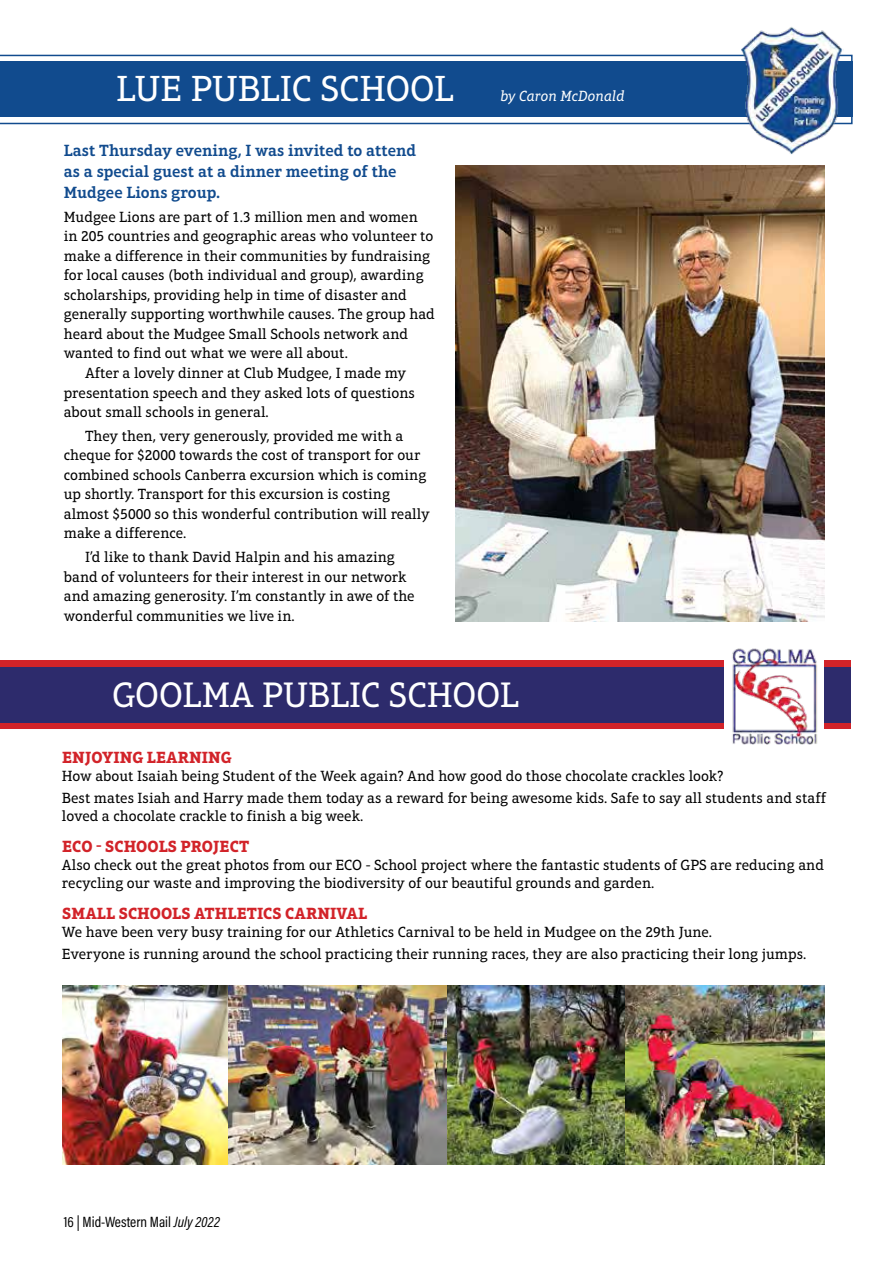
<style>
.page{position:relative;width:893px;height:1263px;background:#fff}
.page>*{position:absolute;margin:0;border:0;box-sizing:border-box;transform-origin:0 0}
.t1{font:36.9px "Aptifer Slab LT Pro";color:#fff}
.t2{font:36px "Aptifer Slab LT Pro";color:#fff}
.t3{font:600 16.5px/21px "Aptifer Slab LT Pro";color:#114b8e}
.t4{font:700 16.5px "Aptifer Slab LT Pro";letter-spacing:.005em;color:#d22329}
.t5{font:15px/19.5px "Aptifer Slab LT Pro";color:#000}
.t6{font:15px "Acumin Variable Concept";color:#000}
.t7{font:italic 15px "Aptifer Slab LT Pro";letter-spacing:.005em;color:#fff}
</style>
<div class="page">
<svg style="left:0;top:55px;width:853px;height:69px"></svg>
<div style="left:0;top:62px;width:853px;height:55px;background:#114b8e"></div>
<img style="left:741px;top:27px;width:102px;height:127px">
<div style="left:0;top:661px;width:850px;height:68px;background:#d22329"></div>
<div style="left:0;top:667px;width:850px;height:55px;background:#2d2b6c"></div>
<img style="left:724px;top:648px;width:100px;height:97px">
<img style="left:455px;top:166px;width:370px;height:455px">
<img style="left:63px;top:986px;width:762px;height:178px">
<h1 class="t1" style="left:116px;top:68px;width:339px">LUE PUBLIC SCHOOL</h1>
<p class="t3" style="left:64px;top:140px;width:354px">Last Thursday evening, I was invited to attend as a special guest at a dinner meeting of the<br>Mudgee Lions group.</p>
<p class="t5" style="left:64px;top:207px;width:356px">Mudgee Lions are part of 1.3 million men and women</p>
<p class="t5" style="left:64px;top:227px;width:371px">in 205 countries and geographic areas who volunteer to</p>
<p class="t5" style="left:64px;top:246px;width:368px">make a difference in their communities by fundraising</p>
<p class="t5" style="left:64px;top:266px;width:362px">for local causes (both individual and group), awarding</p>
<p class="t5" style="left:64px;top:285px;width:345px">scholarships, providing help in time of disaster and</p>
<p class="t5" style="left:64px;top:305px;width:373px">generally supporting worthwhile causes. The group had</p>
<p class="t5" style="left:64px;top:324px;width:346px">heard about the Mudgee Small Schools network and</p>
<p class="t5" style="left:64px;top:344px;width:286px">wanted to find out what we were all about.</p>
<p class="t5" style="left:85px;top:363px;width:323px">After a lovely dinner at Club Mudgee, I made my</p>
<p class="t5" style="left:64px;top:383px;width:353px">presentation speech and they asked lots of questions</p>
<p class="t5" style="left:64px;top:402px;width:206px">about small schools in general.</p>
<p class="t5" style="left:64px;top:426px;width:367px;text-indent:21px">They then, very generously, provided me with a cheque for $2000 towards the cost of transport for our combined schools Canberra excursion which is coming up shortly. Transport for this excursion is costing almost $5000 so this wonderful contribution will really make a difference.</p>
<p class="t5" style="left:64px;top:547px;width:352px;text-indent:21px">I’d like to thank David Halpin and his amazing band of volunteers for their interest in our network and amazing generosity. I’m constantly in awe of the wonderful communities we live in.</p>
<p class="t7" style="left:500px;top:87px;width:126px">by Caron McDonald</p>
<h2 class="t2" style="left:112px;top:674px;width:408px">GOOLMA PUBLIC SCHOOL</h2>
<p class="t4" style="left:62px;top:747px;width:171px">ENJOYING LEARNING</p>
<p class="t5" style="left:62px;top:765px;width:765px;line-height:22.2px">How about Isaiah being Student of the Week again? And how good do those chocolate crackles look?<br>Best mates Isiah and Harry made them today as a reward for being awesome kids. Safe to say all students and staff</p>
<p class="t5" style="left:62px;top:806px;width:303px">loved a chocolate crackle to finish a big week.</p>
<p class="t4" style="left:62px;top:836px;width:189px">ECO - SCHOOLS PROJECT</p>
<p class="t5" style="left:62px;top:856px;width:763px;line-height:18px">Also check out the great photos from our ECO - School project where the fantastic students of GPS are reducing and recycling our waste and improving the biodiversity of our beautiful grounds and garden.</p>
<p class="t4" style="left:62px;top:903px;width:306px">SMALL SCHOOLS ATHLETICS CARNIVAL</p>
<p class="t5" style="left:62px;top:920px;width:746px;line-height:22.2px">We have been very busy training for our Athletics Carnival to be held in Mudgee on the 29th June.<br>Everyone is running around the school practicing their running races, they are also practicing their long jumps.</p>
<p class="t6" style="left:64px;top:1211px;width:158px">16 | Mid-Western Mail July 2022</p>
</div>
